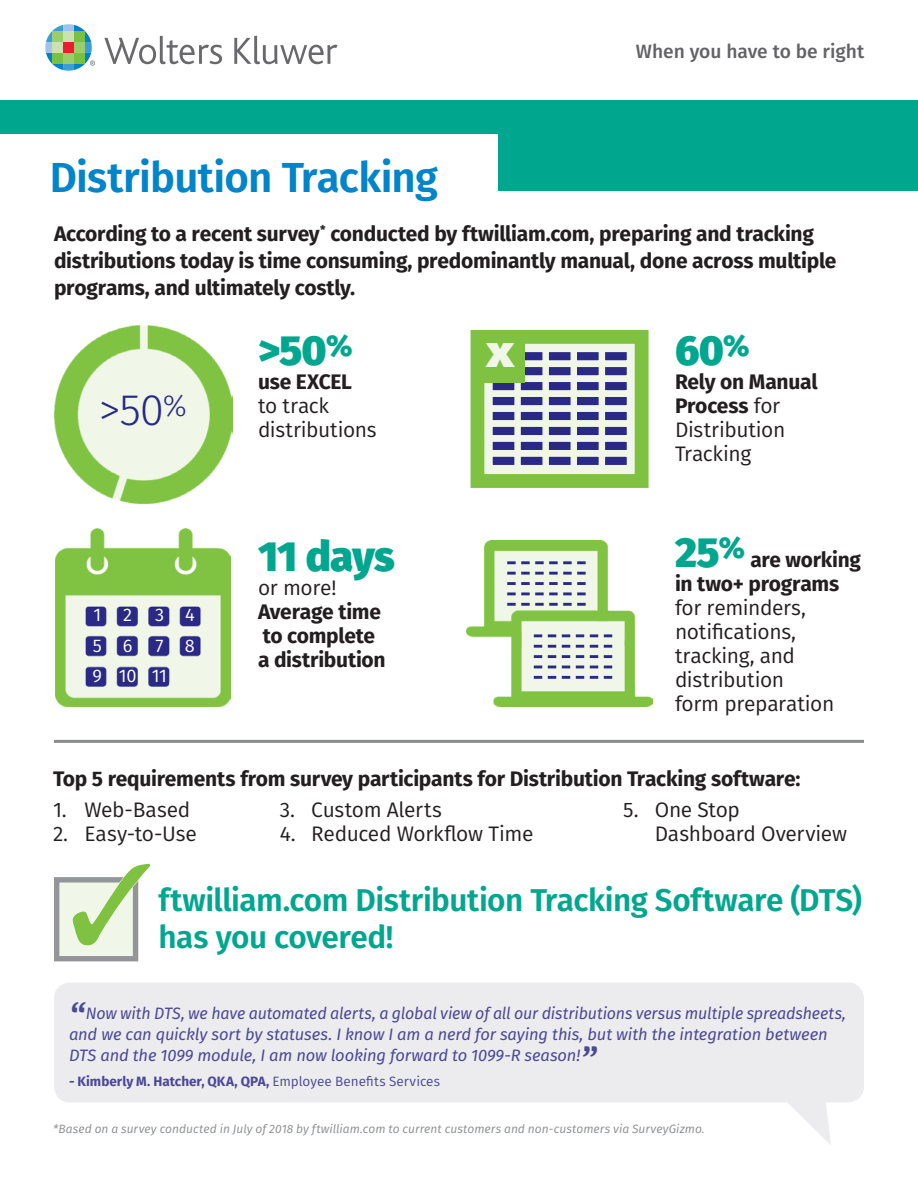
<style>
.page{position:relative;width:918px;height:1188px;background:#fff}
.page>*{position:absolute;margin:0;border:0;box-sizing:border-box;transform-origin:0 0}
.t1{font:300 44.1px "Fira Sans";color:#2a2a86}
.t2{font:600 42px "Fira Sans";letter-spacing:-.02em;color:#0084ca}
.t3{font:800 42px "Fira Sans";letter-spacing:-.02em;color:#00a78e}
.t4{font:900 34.35px "Fira Sans";color:#f0f7e8;scale:1.33 1}
.t5{font:600 31.5px "Fira Sans";letter-spacing:-.015em;color:#00a78e}
.t6{font:700 21px/24px "Fira Sans";letter-spacing:-.015em;color:#231f20}
.t7{font:21px/24px "Fira Sans";letter-spacing:-.015em;color:#231f20}
.t8{font:500 19.2px "Fira Sans";color:#636366}
.t9{font:18.3px "Fira Sans";color:#fff}
.t10{font:italic 16.5px/21px "Fira Sans";letter-spacing:-.01em;color:#4b4896}
.t11{font:700 13.5px "Fira Sans";color:#4b4896}
.t12{font:italic 12px "Fira Sans";color:#8a8c8f}
.s1{font-weight:700}
.s2{font-weight:400}
.s3{font-weight:800;font-size:42px;color:#00a78e}
.s4{font-family:"Franziska Pro";font-weight:700;font-size:36px}
</style>
<div class="page">
<div style="left:0;top:100px;width:918px;height:90px;background:#00a78e"></div>
<div style="left:0;top:134px;width:498px;height:90px;background:#fff"></div>
<svg style="left:104px;top:36px;width:118px;height:28px"></svg>
<svg style="left:234px;top:36px;width:104px;height:28px"></svg>
<svg style="left:45px;top:24px;width:50px;height:47px"></svg>
<div style="left:54px;top:983px;width:810px;height:120px;background:#ececee;border-radius:16px"></div>
<hr style="left:54px;top:740px;width:810px;height:3px;background:#8a8c8f">
<img style="left:54px;top:326px;width:178px;height:178px">
<img style="left:56px;top:528px;width:174px;height:178px">
<img style="left:467px;top:541px;width:185px;height:165px">
<svg style="left:490px;top:548px;width:138px;height:148px;background:#cbdec0"></svg>
<div style="left:477px;top:340px;width:165px;height:147px;background:#f0f7e8"></div>
<div style="left:471px;top:330px;width:178px;height:158px;border:14px solid #7fc241"></div>
<div style="left:491px;top:381px;width:25px;height:11px;background:#2a2a86;border:1px solid #f0f7e8"></div>
<div style="left:491px;top:396px;width:25px;height:11px;background:#2a2a86;border:1px solid #f0f7e8"></div>
<div style="left:491px;top:411px;width:25px;height:10px;background:#2a2a86;border:1px solid #f0f7e8"></div>
<div style="left:491px;top:426px;width:25px;height:10px;background:#2a2a86;border:1px solid #f0f7e8"></div>
<div style="left:491px;top:440px;width:25px;height:11px;background:#2a2a86;border:1px solid #f0f7e8"></div>
<div style="left:491px;top:455px;width:25px;height:11px;background:#2a2a86;border:1px solid #f0f7e8"></div>
<div style="left:519px;top:351px;width:25px;height:11px;background:#2a2a86;border:1px solid #f0f7e8"></div>
<div style="left:519px;top:366px;width:25px;height:11px;background:#2a2a86;border:1px solid #f0f7e8"></div>
<div style="left:519px;top:381px;width:25px;height:11px;background:#2a2a86;border:1px solid #f0f7e8"></div>
<div style="left:519px;top:396px;width:25px;height:11px;background:#2a2a86;border:1px solid #f0f7e8"></div>
<div style="left:519px;top:411px;width:25px;height:10px;background:#2a2a86;border:1px solid #f0f7e8"></div>
<div style="left:519px;top:426px;width:25px;height:10px;background:#2a2a86;border:1px solid #f0f7e8"></div>
<div style="left:519px;top:440px;width:25px;height:11px;background:#2a2a86;border:1px solid #f0f7e8"></div>
<div style="left:519px;top:455px;width:25px;height:11px;background:#2a2a86;border:1px solid #f0f7e8"></div>
<div style="left:548px;top:351px;width:24px;height:11px;background:#2a2a86;border:1px solid #f0f7e8"></div>
<div style="left:548px;top:366px;width:24px;height:11px;background:#2a2a86;border:1px solid #f0f7e8"></div>
<div style="left:548px;top:381px;width:24px;height:11px;background:#2a2a86;border:1px solid #f0f7e8"></div>
<div style="left:548px;top:396px;width:24px;height:11px;background:#2a2a86;border:1px solid #f0f7e8"></div>
<div style="left:548px;top:411px;width:24px;height:10px;background:#2a2a86;border:1px solid #f0f7e8"></div>
<div style="left:548px;top:426px;width:24px;height:10px;background:#2a2a86;border:1px solid #f0f7e8"></div>
<div style="left:548px;top:440px;width:24px;height:11px;background:#2a2a86;border:1px solid #f0f7e8"></div>
<div style="left:548px;top:455px;width:24px;height:11px;background:#2a2a86;border:1px solid #f0f7e8"></div>
<div style="left:576px;top:351px;width:24px;height:11px;background:#2a2a86;border:1px solid #f0f7e8"></div>
<div style="left:576px;top:366px;width:24px;height:11px;background:#2a2a86;border:1px solid #f0f7e8"></div>
<div style="left:576px;top:381px;width:24px;height:11px;background:#2a2a86;border:1px solid #f0f7e8"></div>
<div style="left:576px;top:396px;width:24px;height:11px;background:#2a2a86;border:1px solid #f0f7e8"></div>
<div style="left:576px;top:411px;width:24px;height:10px;background:#2a2a86;border:1px solid #f0f7e8"></div>
<div style="left:576px;top:426px;width:24px;height:10px;background:#2a2a86;border:1px solid #f0f7e8"></div>
<div style="left:576px;top:440px;width:24px;height:11px;background:#2a2a86;border:1px solid #f0f7e8"></div>
<div style="left:576px;top:455px;width:24px;height:11px;background:#2a2a86;border:1px solid #f0f7e8"></div>
<div style="left:604px;top:351px;width:24px;height:11px;background:#2a2a86;border:1px solid #f0f7e8"></div>
<div style="left:604px;top:366px;width:24px;height:11px;background:#2a2a86;border:1px solid #f0f7e8"></div>
<div style="left:604px;top:381px;width:24px;height:11px;background:#2a2a86;border:1px solid #f0f7e8"></div>
<div style="left:604px;top:396px;width:24px;height:11px;background:#2a2a86;border:1px solid #f0f7e8"></div>
<div style="left:604px;top:411px;width:24px;height:10px;background:#2a2a86;border:1px solid #f0f7e8"></div>
<div style="left:604px;top:426px;width:24px;height:10px;background:#2a2a86;border:1px solid #f0f7e8"></div>
<div style="left:604px;top:440px;width:24px;height:11px;background:#2a2a86;border:1px solid #f0f7e8"></div>
<div style="left:604px;top:455px;width:24px;height:11px;background:#2a2a86;border:1px solid #f0f7e8"></div>
<div style="left:475px;top:333px;width:50px;height:50px;background:#7fc241"></div>
<div style="left:57px;top:877px;width:81px;height:81px;background:#f0f7e8"></div>
<div style="left:54px;top:877px;width:84px;height:84px;border:5px solid #939598"></div>
<svg style="left:788px;top:1103px;width:43px;height:42px"></svg>
<svg style="left:72px;top:877px;width:67px;height:69px"></svg>
<p class="t8" style="left:636px;top:36px;width:230px">When you have to be right</p>
<p class="t2" style="left:50px;top:143px;width:390px">Distribution Tracking</p>
<p class="t6" style="left:54px;top:219px;width:784px;line-height:27px">According to a recent survey<sup>*</sup> conducted by ftwilliam.com, preparing and tracking distributions today is time consuming, predominantly manual, done across multiple programs, and ultimately costly.</p>
<p class="t3" style="left:258px;top:313px;width:96px">&gt;50<sup>%</sup></p>
<p class="t7" style="left:258px;top:369px;width:120px"><span class="s1">use EXCEL<br></span>to track distributions</p>
<p class="t3" style="left:675px;top:313px;width:76px">60<sup>%</sup></p>
<p class="t7" style="left:675px;top:369px;width:144px"><span class="s1">Rely on Manual<br>Process</span> for<br>Distribution<br>Tracking</p>
<p class="t4" style="left:486px;top:323px;width:23px">X</p>
<p class="t1" style="left:99px;top:379px;width:90px">&gt;50<sup>%</sup></p>
<p class="t9" style="left:93px;top:601px;width:40px">1 2</p>
<p class="t9" style="left:155px;top:601px;width:41px">3 4</p>
<p class="t9" style="left:93px;top:632px;width:41px">5 6</p>
<p class="t9" style="left:156px;top:632px;width:41px">7 8</p>
<p class="t9" style="left:93px;top:662px;width:76px">9 10 11</p>
<p class="t3" style="left:258px;top:519px;width:138px">11 days</p>
<p class="t6" style="left:258px;top:575px;width:129px"><span class="s2">or more!<br></span>Average time to complete a distribution</p>
<p class="t7" style="left:675px;top:547px;width:187px"><span class="s3">25</span><sup>%</sup> <span class="s1">are working in two+ programs </span>for reminders, notifications, tracking, and distribution<br>form preparation</p>
<p class="t6" style="left:53px;top:765px;width:749px">Top 5 requirements from survey participants for Distribution Tracking software:</p>
<p class="t7" style="left:53px;top:797px;width:139px">1. Web-Based</p>
<p class="t7" style="left:53px;top:821px;width:145px">2. Easy-to-Use</p>
<p class="t7" style="left:280px;top:797px;width:164px">3. Custom Alerts</p>
<p class="t7" style="left:280px;top:821px;width:255px">4. Reduced Workflow Time</p>
<p class="t7" style="left:655px;top:797px;width:194px;text-indent:-32px">5. One Stop<br>Dashboard Overview</p>
<p class="t5" style="left:158px;top:874px;width:705px">ftwilliam.com Distribution Tracking Software (DTS)</p>
<p class="t5" style="left:158px;top:912px;width:237px">has you covered!</p>
<p class="t10" style="left:69px;top:1002px;width:779px"><span class="s4">“</span>Now with DTS, we have automated alerts, a global view of all our distributions versus multiple spreadsheets, and we can quickly sort by statuses. I know I am a nerd for saying this, but with the integration between<br>DTS and the 1099 module, I am now looking forward to 1099-R season!<span class="s4">”</span></p>
<p class="t11" style="left:69px;top:1070px;width:373px">- Kimberly M. Hatcher, QKA, QPA, <span class="s2">Employee Benefits Services</span></p>
<p class="t12" style="left:53px;top:1120px;width:653px">*Based on a survey conducted in July of 2018 by ftwilliam.com to current customers and non-customers via SurveyGizmo.</p>
</div>
